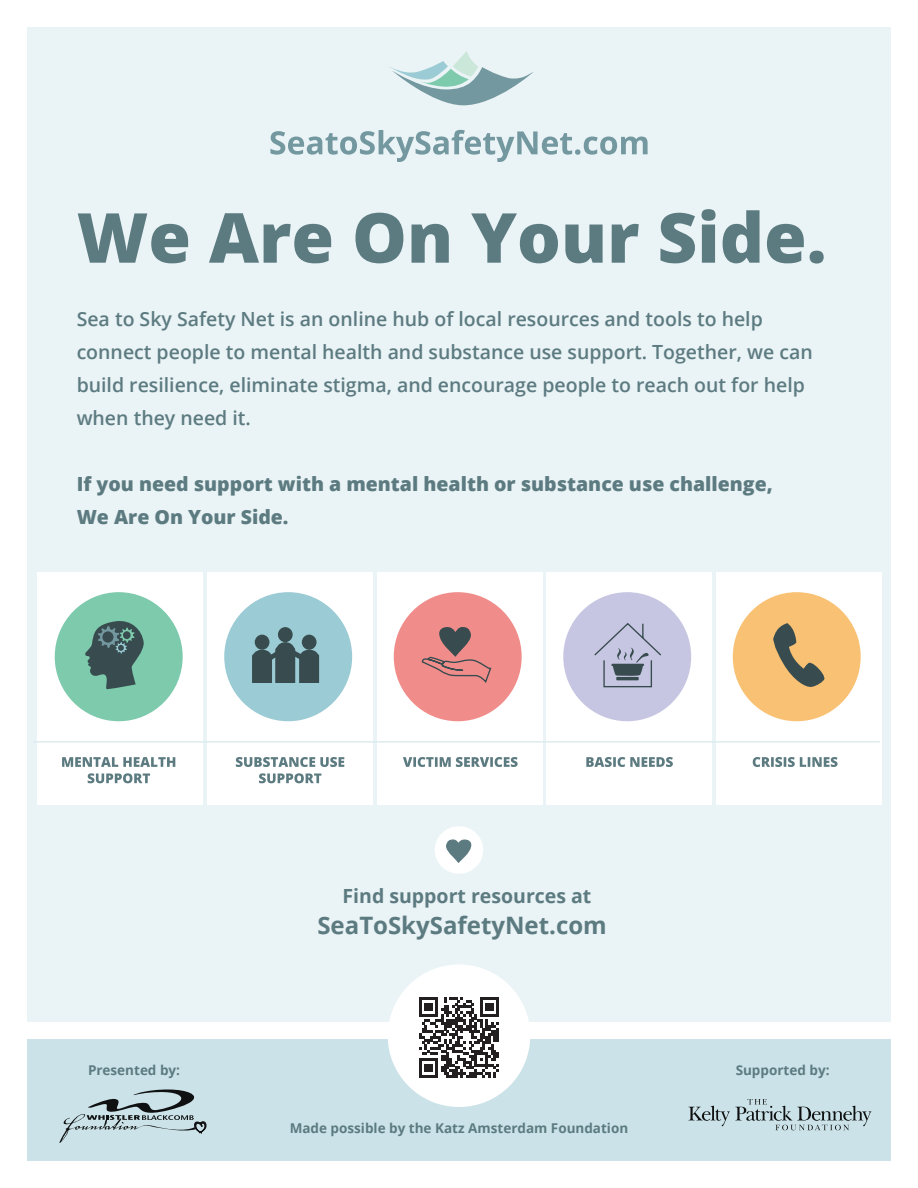
<style>
.page{position:relative;width:918px;height:1188px;background:#fff}
.page>*{position:absolute;margin:0;border:0;box-sizing:border-box;transform-origin:0 0}
.t1{font:800 69px "Open Sans";color:#5c7b81}
.t2{font:700 24px "Open Sans";color:#5c7b81}
.t3{font:600 19.5px/33px "Open Sans";color:#5c7b81}
.t4{font:800 19.5px/33px "Open Sans";color:#5c7b81}
.t5{font:700 19.5px "Open Sans";color:#5c7b81}
.t6{font:700 13.5px "Open Sans";color:#5c7b81}
</style>
<div class="page">
<div style="left:27px;top:27px;width:864px;height:995px;background:#eaf3f5"></div>
<div style="left:27px;top:1040px;width:864px;height:121px;background:#cbe3e8"></div>
<svg style="left:689px;top:1099px;width:182px;height:31px"></svg>
<div style="left:435px;top:826px;width:48px;height:48px;background:#fff;border-radius:50%"></div>
<svg style="left:446px;top:839px;width:26px;height:24px"></svg>
<svg style="left:59px;top:1089px;width:148px;height:54px"></svg>
<div style="left:388px;top:964px;width:142px;height:143px;background:#fff;border-radius:50%"></div>
<svg style="left:419px;top:997px;width:80px;height:80px"></svg>
<svg style="left:390px;top:51px;width:143px;height:55px"></svg>
<svg style="left:270px;top:130px;width:378px;height:32px"></svg>
<div style="left:37px;top:572px;width:165px;height:232px;background:#fff"></div>
<div style="left:207px;top:572px;width:165px;height:232px;background:#fff"></div>
<div style="left:377px;top:572px;width:165px;height:232px;background:#fff"></div>
<div style="left:547px;top:572px;width:165px;height:232px;background:#fff"></div>
<div style="left:717px;top:572px;width:165px;height:232px;background:#fff"></div>
<svg style="left:732px;top:592px;width:129px;height:130px"></svg>
<svg style="left:54px;top:592px;width:129px;height:130px"></svg>
<svg style="left:393px;top:592px;width:129px;height:130px"></svg>
<svg style="left:224px;top:592px;width:129px;height:130px"></svg>
<svg style="left:563px;top:592px;width:129px;height:130px"></svg>
<svg style="left:88px;top:773px;width:62px;height:10px"></svg>
<svg style="left:62px;top:757px;width:113px;height:10px"></svg>
<svg style="left:259px;top:773px;width:62px;height:10px"></svg>
<svg style="left:236px;top:757px;width:108px;height:10px"></svg>
<svg style="left:403px;top:757px;width:115px;height:10px"></svg>
<svg style="left:586px;top:757px;width:87px;height:10px"></svg>
<svg style="left:753px;top:757px;width:85px;height:10px"></svg>
<hr style="left:33px;top:741px;width:847px;height:2px;background:#dcecf0">
<h1 class="t1" style="left:77px;top:185px;width:751px">We Are On Your Side.</h1>
<p class="t3" style="left:77px;top:302px;width:738px">Sea to Sky Safety Net is an online hub of local resources and tools to help connect people to mental health and substance use support. Together, we can build resilience, eliminate stigma, and encourage people to reach out for help when they need it.</p>
<p class="t4" style="left:77px;top:466px;width:698px">If you need support with a mental health or substance use challenge,<br>We Are On Your Side.</p>
<p class="t5" style="left:343px;top:882px;width:250px">Find support resources at</p>
<p class="t2" style="left:317px;top:909px;width:291px">SeaToSkySafetyNet.com</p>
<p class="t6" style="left:88px;top:1061px;width:94px">Presented by:</p>
<p class="t6" style="left:736px;top:1061px;width:95px">Supported by:</p>
<p class="t6" style="left:290px;top:1118px;width:340px">Made possible by the Katz Amsterdam Foundation</p>
</div>
